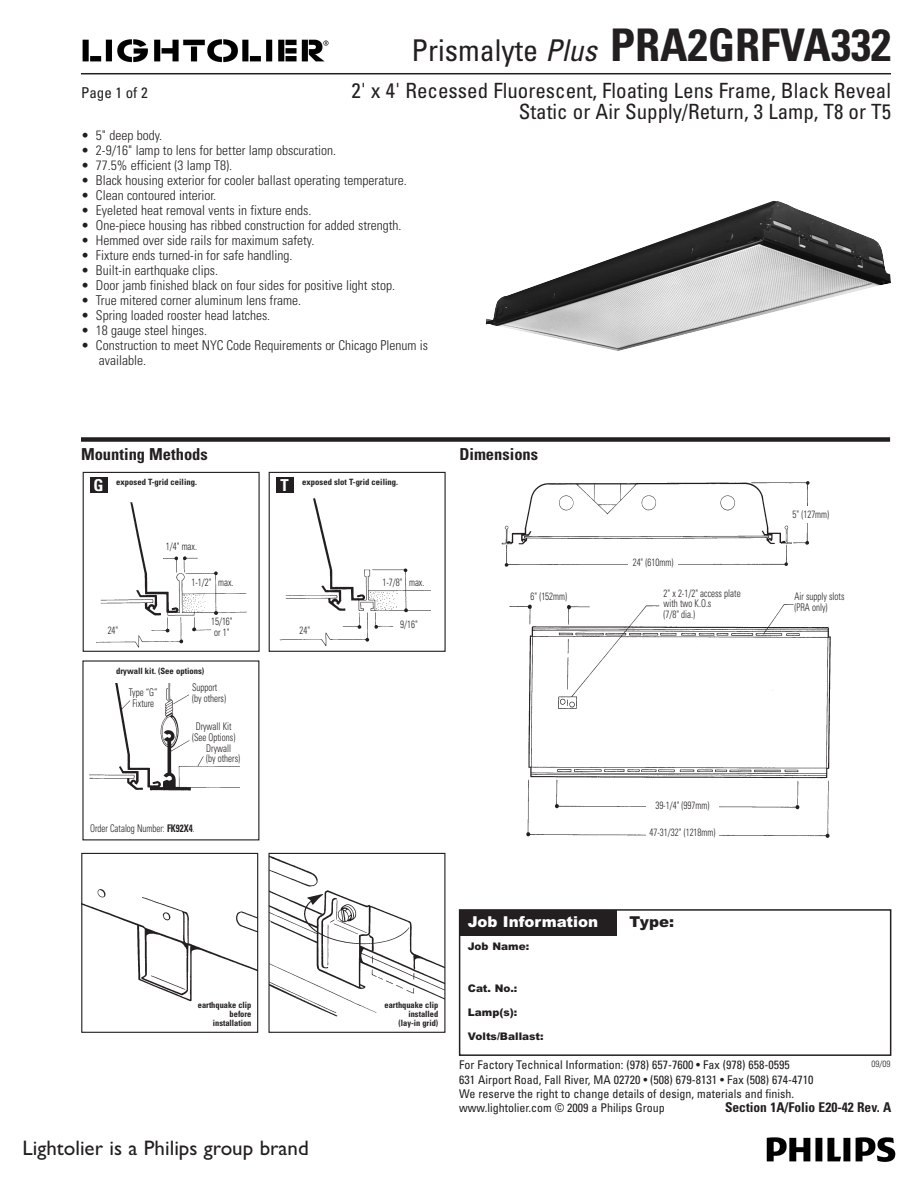
<style>
.page{position:relative;width:918px;height:1188px;background:#fff}
.page>*{position:absolute;margin:0;border:0;box-sizing:border-box;transform-origin:0 0}
.t1{font:700 condensed 45px "Univers";color:#231f20}
.t2{font:condensed 21px/21px "Univers";color:#231f20;text-align:right}
.t3{font:21px "Gill Sans";color:#231f20}
.t4{font:700 condensed 16.5px "Univers";color:#231f20}
.t5{font:900 15px "Arial";color:#fff}
.t6{font:condensed 15px "Univers";color:#231f20}
.t7{font:900 15px "Arial";color:#231f20}
.t8{font:300 condensed 13.5px/15px "Univers";color:#231f20}
.t9{font:700 condensed 13.5px "Univers";color:#231f20}
.t10{font:condensed 12px/14.2px "Univers";color:#231f20}
.t11{font:300 condensed 10.5px/10.5px "Univers";color:#231f20;scale:.85 1}
.t12{font:900 10.5px "Arial";color:#231f20}
.t13{font:300 condensed 9px "Univers";color:#231f20}
.t14{font:700 condensed 8.7px/9px "Univers";color:#231f20;text-align:right}
.s1{font-weight:400;font-size:30px}
.s2{font-weight:400;font-style:italic;font-size:30px}
.s3{font-size:16.5px;color:#fff}
.s4{font-weight:700}
</style>
<div class="page">
<img style="left:82px;top:39px;width:247px;height:23px">
<div style="left:459px;top:910px;width:158px;height:26px;background:#231f20"></div>
<img style="left:766px;top:1137px;width:130px;height:25px">
<div style="left:459px;top:909px;width:432px;height:147px;border:2px solid #231f20"></div>
<hr style="left:81px;top:73px;width:810px;height:1px;background:#231f20">
<div style="left:81px;top:437px;width:809px;height:5px;background:#231f20"></div>
<div style="left:83px;top:472px;width:177px;height:180px;border:1px solid #231f20"></div>
<div style="left:90px;top:477px;width:18px;height:16px;background:#231f20"></div>
<div style="left:269px;top:472px;width:177px;height:180px;border:1px solid #231f20"></div>
<div style="left:276px;top:477px;width:18px;height:16px;background:#231f20"></div>
<img style="left:96px;top:502px;width:151px;height:146px">
<img style="left:279px;top:498px;width:151px;height:148px">
<img style="left:89px;top:683px;width:150px;height:108px">
<img style="left:485px;top:201px;width:406px;height:150px">
<img style="left:501px;top:481px;width:309px;height:86px">
<div style="left:628px;top:555px;width:50px;height:18px;background:#fff"></div>
<div style="left:786px;top:507px;width:49px;height:16px;background:#fff"></div>
<img style="left:83px;top:889px;width:173px;height:113px">
<div style="left:81px;top:853px;width:177px;height:180px;border:1px solid #231f20"></div>
<img style="left:270px;top:856px;width:173px;height:161px">
<div style="left:268px;top:853px;width:177px;height:180px;border:1px solid #231f20"></div>
<img style="left:509px;top:604px;width:322px;height:234px">
<div style="left:646px;top:799px;width:73px;height:14px;background:#fff"></div>
<div style="left:646px;top:826px;width:73px;height:14px;background:#fff"></div>
<h1 class="t1" style="left:411px;top:28px;width:481px"><span class="s1">Prismalyte</span> <span class="s2">Plus</span> PRA2GRFVA332</h1>
<p class="t6" style="left:81px;top:88px;width:68px">Page 1 of 2</p>
<h2 class="t2" style="left:352px;top:82px;width:541px">2' x 4' Recessed Fluorescent, Floating Lens Frame, Black Reveal<br>Static or Air Supply/Return, 3 Lamp, T8 or T5</h2>
<p class="t8" style="left:81px;top:129px;width:83px">• 5" deep body.</p>
<p class="t8" style="left:81px;top:144px;width:257px">• 2-9/16" lamp to lens for better lamp obscuration.</p>
<p class="t8" style="left:81px;top:159px;width:153px">• 77.5% efficient (3 lamp T8).</p>
<p class="t8" style="left:81px;top:174px;width:327px">• Black housing exterior for cooler ballast operating temperature.</p>
<p class="t8" style="left:81px;top:189px;width:137px">• Clean contoured interior.</p>
<p class="t8" style="left:81px;top:204px;width:232px">• Eyeleted heat removal vents in fixture ends.</p>
<p class="t8" style="left:81px;top:219px;width:322px">• One-piece housing has ribbed construction for added strength.</p>
<p class="t8" style="left:81px;top:234px;width:235px">• Hemmed over side rails for maximum safety.</p>
<p class="t8" style="left:81px;top:249px;width:213px">• Fixture ends turned-in for safe handling.</p>
<p class="t8" style="left:81px;top:264px;width:139px">• Built-in earthquake clips.</p>
<p class="t8" style="left:81px;top:279px;width:316px">• Door jamb finished black on four sides for positive light stop.</p>
<p class="t8" style="left:81px;top:294px;width:222px">• True mitered corner aluminum lens frame.</p>
<p class="t8" style="left:81px;top:309px;width:191px">• Spring loaded rooster head latches.</p>
<p class="t8" style="left:81px;top:324px;width:128px">• 18 gauge steel hinges.</p>
<p class="t8" style="left:99px;top:339px;width:331px;text-indent:-18px">• Construction to meet NYC Code Requirements or Chicago Plenum is available.</p>
<p class="t4" style="left:81px;top:448px;width:128px">Mounting Methods</p>
<p class="t4" style="left:459px;top:448px;width:80px">Dimensions</p>
<p class="t14" style="left:93px;top:478px;width:105px"><span class="s3">G</span> exposed T-grid ceiling.</p>
<p class="t14" style="left:280px;top:478px;width:119px"><span class="s3">T</span> exposed slot T-grid ceiling.</p>
<p class="t11" style="left:793px;top:510px;width:45px">5" (127mm)</p>
<p class="t11" style="left:166px;top:542px;width:38px">1/4" max.</p>
<p class="t11" style="left:192px;top:578px;width:51px">1-1/2" max.</p>
<p class="t11" style="left:211px;top:617px;width:27px">15/16"</p>
<p class="t11" style="left:108px;top:626px;width:14px">24"</p>
<p class="t11" style="left:214px;top:628px;width:20px">or 1"</p>
<p class="t14" style="left:116px;top:667px;width:90px">drywall kit. (See options)</p>
<p class="t11" style="left:129px;top:688px;width:35px;text-align:center">Type “G”<br>Fixture</p>
<p class="t11" style="left:192px;top:683px;width:41px">Support (by others)</p>
<p class="t11" style="left:196px;top:722px;width:44px">Drywall Kit</p>
<p class="t11" style="left:192px;top:733px;width:52px">(See Options)</p>
<p class="t11" style="left:206px;top:744px;width:31px">Drywall</p>
<p class="t11" style="left:206px;top:754px;width:41px">(by others)</p>
<p class="t11" style="left:90px;top:824px;width:125px">Order Catalog Number: <span class="s4">FK92X4</span>.</p>
<p class="t11" style="left:299px;top:626px;width:14px">24"</p>
<p class="t14" style="left:198px;top:1002px;width:55px">earthquake clip before installation</p>
<h2 class="t3" style="left:22px;top:1136px;width:288px">Lightolier is a Philips group brand</h2>
<p class="t11" style="left:382px;top:578px;width:51px">1-7/8" max.</p>
<p class="t11" style="left:400px;top:620px;width:22px">9/16"</p>
<p class="t11" style="left:633px;top:558px;width:49px">24" (610mm)</p>
<p class="t11" style="left:663px;top:589px;width:92px">2" x 2-1/2" access plate with two K.O.s<br>(7/8" dia.)</p>
<p class="t11" style="left:530px;top:592px;width:45px">6" (152mm)</p>
<p class="t11" style="left:795px;top:592px;width:60px">Air supply slots (PRA only)</p>
<p class="t11" style="left:655px;top:801px;width:65px">39-1/4" (997mm)</p>
<p class="t11" style="left:650px;top:828px;width:79px">47-31/32" (1218mm)</p>
<p class="t14" style="left:385px;top:1002px;width:55px">earthquake clip installed (lay-in grid)</p>
<p class="t5" style="left:468px;top:913px;width:132px">Job Information</p>
<p class="t7" style="left:629px;top:913px;width:46px">Type:</p>
<p class="t12" style="left:468px;top:940px;width:63px">Job Name:</p>
<p class="t12" style="left:468px;top:982px;width:51px">Cat. No.:</p>
<p class="t12" style="left:468px;top:1006px;width:51px">Lamp(s):</p>
<p class="t12" style="left:468px;top:1030px;width:77px">Volts/Ballast:</p>
<p class="t10" style="left:459px;top:1059px;width:356px">For Factory Technical Information: (978) 657-7600 • Fax (978) 658-0595<br>631 Airport Road, Fall River, MA 02720 • (508) 679-8131 • Fax (508) 674-4710<br>We reserve the right to change details of design, materials and finish. www.lightolier.com © 2009 a Philips Group</p>
<p class="t13" style="left:872px;top:1061px;width:20px">09/09</p>
<p class="t9" style="left:725px;top:1102px;width:168px">Section 1A/Folio E20-42 Rev. A</p>
</div>
